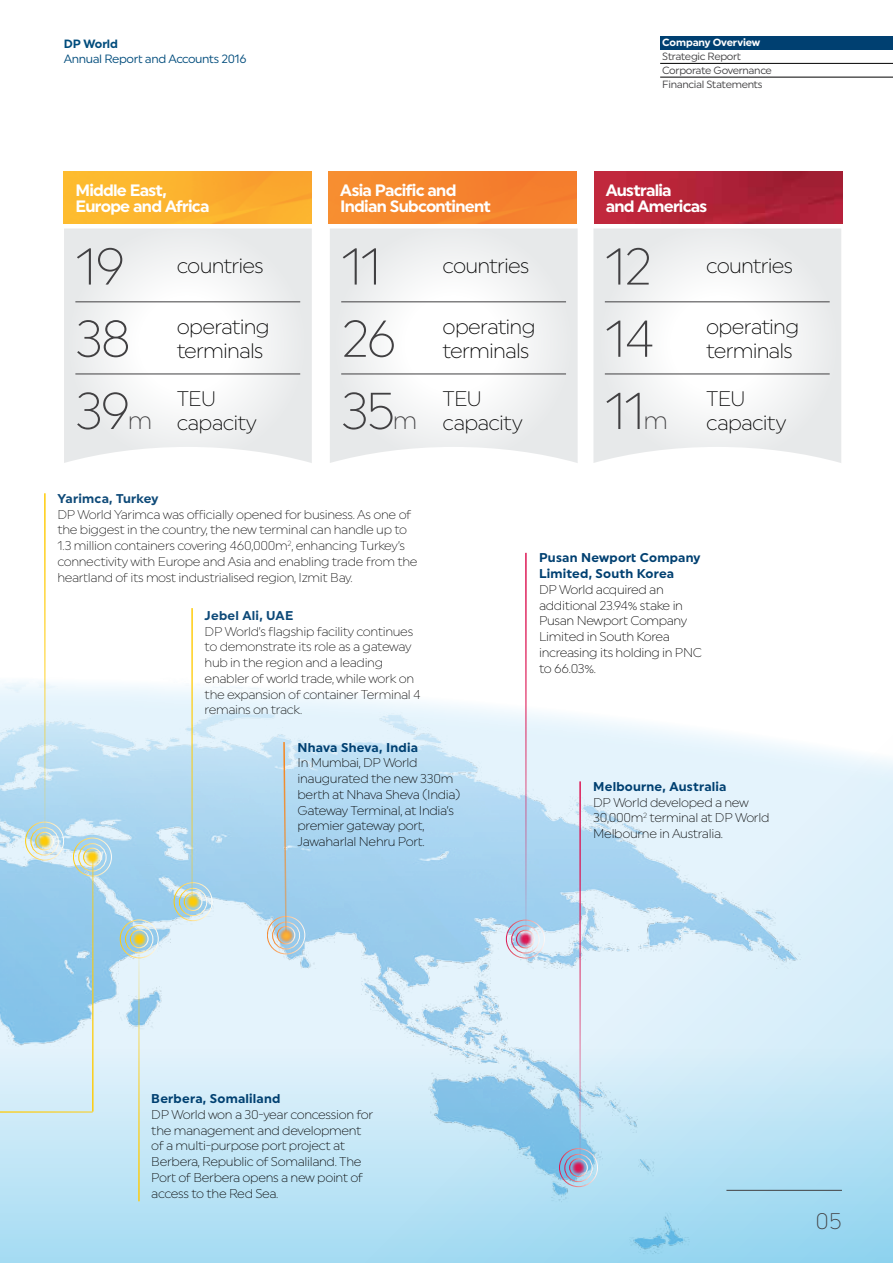
<style>
.page{position:relative;width:893px;height:1263px;background:#fff}
.page>*{position:absolute;margin:0;border:0;box-sizing:border-box;transform-origin:0 0}
.t1{font:300 51.75px "Uniform";letter-spacing:-.06em;color:#414042}
.t2{font:300 22.5px "Uniform";color:#414042}
.t3{font:300 21px/24px "Uniform";letter-spacing:-.04em;color:#000}
.t4{font:700 16.5px/16.5px "Uniform";letter-spacing:-.045em;color:#fff}
.t5{font:300 12.75px/15.8px "Uniform";letter-spacing:-.025em;color:#000}
.t6{font:700 12.75px/15.8px "Uniform";letter-spacing:.015em;color:#004071}
.t7{font:12px "Uniform";letter-spacing:-.03em;color:#004c7c}
.t8{font:700 12px "Uniform";letter-spacing:-.015em;color:#004c7c}
.t9{font:10.5px/13.6px "Uniform";letter-spacing:-.03em;color:#414042}
.t10{font:700 10.5px "Uniform";letter-spacing:-.01em;color:#fff}
.s1{font-size:24.75px}
</style>
<div class="page">
<img style="left:0;top:681px;width:317px;height:366px">
<div style="left:0;top:1047px;width:893px;height:216px;background:linear-gradient(to bottom,#e3f3fb,#a4dbf2)"></div>
<svg style="left:317px;top:695px;width:576px;height:568px"></svg>
<div style="left:660px;top:36px;width:233px;height:14px;background:#004071"></div>
<hr style="left:660px;top:63px;width:233px;height:1px;background:#000">
<hr style="left:660px;top:77px;width:233px;height:1px;background:#000">
<hr style="left:726px;top:1190px;width:116px;height:1px;background:#414042">
<svg style="left:593px;top:228px;width:248px;height:235px;fill:#e7e9ea"></svg>
<svg style="left:64px;top:228px;width:248px;height:235px;fill:#e7e9ea"></svg>
<svg style="left:330px;top:228px;width:248px;height:235px;fill:#e7e9ea"></svg>
<div style="left:67px;top:224px;width:239px;height:239px;background:#f3f4f5;border-radius:50%"></div>
<div style="left:333px;top:224px;width:239px;height:239px;background:#f3f4f5;border-radius:50%"></div>
<div style="left:599px;top:224px;width:238px;height:239px;background:#f3f4f5;border-radius:50%"></div>
<img style="left:64px;top:172px;width:248px;height:52px">
<img style="left:329px;top:172px;width:248px;height:52px">
<img style="left:594px;top:172px;width:248px;height:52px">
<hr style="left:75px;top:301px;width:225px;height:1px;background:#414042">
<hr style="left:341px;top:301px;width:225px;height:1px;background:#414042">
<hr style="left:605px;top:301px;width:225px;height:1px;background:#414042">
<hr style="left:75px;top:374px;width:225px;height:1px;background:#414042">
<hr style="left:341px;top:374px;width:225px;height:1px;background:#414042">
<hr style="left:605px;top:374px;width:225px;height:1px;background:#414042">
<img style="left:552px;top:1144px;width:54px;height:52px">
<div style="left:564px;top:1154px;width:29px;height:28px;border:1px solid #fff;border-radius:50%"></div>
<div style="left:559px;top:1148px;width:39px;height:39px;border:1px solid #fff;border-radius:50%"></div>
<div style="left:569px;top:1158px;width:19px;height:19px;border:1px solid #fff;border-radius:50%"></div>
<img style="left:499px;top:915px;width:53px;height:53px">
<div style="left:511px;top:925px;width:28px;height:28px;border:1px solid #fff;border-radius:50%"></div>
<div style="left:506px;top:920px;width:38px;height:38px;border:1px solid #fff;border-radius:50%"></div>
<div style="left:516px;top:930px;width:19px;height:18px;border:1px solid #fff;border-radius:50%"></div>
<hr style="left:579px;top:781px;width:2px;height:386px;background:#dc1351">
<hr style="left:525px;top:553px;width:2px;height:386px;background:#dc1351">
<img style="left:20px;top:813px;width:53px;height:57px">
<div style="left:31px;top:827px;width:28px;height:28px;border:1px solid #fff;border-radius:50%"></div>
<div style="left:25px;top:822px;width:39px;height:38px;border:1px solid #fff;border-radius:50%"></div>
<div style="left:35px;top:832px;width:19px;height:18px;border:1px solid #fff;border-radius:50%"></div>
<img style="left:68px;top:829px;width:52px;height:57px">
<div style="left:78px;top:843px;width:29px;height:28px;border:1px solid #fff;border-radius:50%"></div>
<div style="left:73px;top:838px;width:39px;height:38px;border:1px solid #fff;border-radius:50%"></div>
<div style="left:83px;top:848px;width:19px;height:18px;border:1px solid #fff;border-radius:50%"></div>
<img style="left:115px;top:911px;width:52px;height:57px">
<div style="left:125px;top:925px;width:28px;height:28px;border:1px solid #fff;border-radius:50%"></div>
<div style="left:120px;top:920px;width:38px;height:38px;border:1px solid #fff;border-radius:50%"></div>
<div style="left:130px;top:929px;width:19px;height:19px;border:1px solid #fff;border-radius:50%"></div>
<img style="left:169px;top:874px;width:52px;height:56px">
<div style="left:179px;top:888px;width:28px;height:28px;border:1px solid #fff;border-radius:50%"></div>
<div style="left:174px;top:882px;width:38px;height:39px;border:1px solid #fff;border-radius:50%"></div>
<div style="left:184px;top:892px;width:18px;height:19px;border:1px solid #fff;border-radius:50%"></div>
<hr style="left:138px;top:940px;width:2px;height:261px;background:#ffcb05">
<hr style="left:44px;top:493px;width:2px;height:350px;background:#ffcb05">
<hr style="left:191px;top:608px;width:2px;height:291px;background:#ffcb05">
<img style="left:259px;top:910px;width:56px;height:52px">
<div style="left:272px;top:922px;width:28px;height:27px;border:1px solid #fff;border-radius:50%"></div>
<div style="left:267px;top:916px;width:38px;height:38px;border:1px solid #fff;border-radius:50%"></div>
<div style="left:277px;top:926px;width:18px;height:18px;border:1px solid #fff;border-radius:50%"></div>
<svg style="left:283px;top:740px;width:4px;height:193px"></svg>
<hr style="left:92px;top:859px;width:2px;height:252px;background:#ffcb05">
<hr style="left:0;top:1111px;width:93px;height:2px;background:#ffcb05">
<p class="t8" style="left:64px;top:36px;width:56px">DP World</p>
<p class="t7" style="left:64px;top:51px;width:185px">Annual Report and Accounts 2016</p>
<p class="t10" style="left:662px;top:37px;width:99px">Company Overview</p>
<p class="t9" style="left:662px;top:49px;width:111px">Strategic Report<br>Corporate Governance<br>Financial Statements</p>
<p class="t4" style="left:75px;top:181px;width:136px">Middle East,<br>Europe and Africa</p>
<p class="t4" style="left:340px;top:181px;width:152px">Asia Pacific and<br>Indian Subcontinent</p>
<p class="t4" style="left:606px;top:181px;width:103px">Australia<br>and Americas</p>
<h1 class="t1" style="left:75px;top:235px;width:52px">19</h1>
<h1 class="t1" style="left:341px;top:235px;width:43px">11</h1>
<h1 class="t1" style="left:605px;top:235px;width:49px">12</h1>
<h1 class="t1" style="left:75px;top:308px;width:57px">38</h1>
<h1 class="t1" style="left:341px;top:308px;width:57px">26</h1>
<h1 class="t1" style="left:605px;top:308px;width:52px">14</h1>
<h1 class="t1" style="left:75px;top:380px;width:78px">39<span class="s1">m</span></h1>
<h1 class="t1" style="left:341px;top:380px;width:78px">35<span class="s1">m</span></h1>
<h1 class="t1" style="left:605px;top:380px;width:65px">11<span class="s1">m</span></h1>
<h3 class="t3" style="left:177px;top:254px;width:88px">countries</h3>
<h3 class="t3" style="left:443px;top:254px;width:88px">countries</h3>
<h3 class="t3" style="left:706px;top:254px;width:88px">countries</h3>
<h3 class="t3" style="left:177px;top:314px;width:95px">operating terminals</h3>
<h3 class="t3" style="left:443px;top:314px;width:95px">operating terminals</h3>
<h3 class="t3" style="left:706px;top:314px;width:95px">operating terminals</h3>
<h3 class="t3" style="left:177px;top:386px;width:82px">TEU capacity</h3>
<h3 class="t3" style="left:443px;top:386px;width:82px">TEU capacity</h3>
<h3 class="t3" style="left:706px;top:386px;width:82px">TEU capacity</h3>
<p class="t6" style="left:57px;top:490px;width:103px">Yarimca, Turkey</p>
<p class="t5" style="left:57px;top:506px;width:362px">DP World Yarimca was officially opened for business. As one of the biggest in the country, the new terminal can handle up to 1.3 million containers covering 460,000m<sup>2</sup>, enhancing Turkey’s connectivity with Europe and Asia and enabling trade from the heartland of its most industrialised region, Izmit Bay.</p>
<p class="t6" style="left:205px;top:607px;width:90px">Jebel Ali, UAE</p>
<p class="t5" style="left:205px;top:623px;width:218px">DP World’s flagship facility continues to demonstrate its role as a gateway hub in the region and a leading enabler of world trade, while work on the expansion of container Terminal 4 remains on track.</p>
<p class="t6" style="left:298px;top:739px;width:122px">Nhava Sheva, India</p>
<p class="t5" style="left:298px;top:755px;width:165px">In Mumbai, DP World inaugurated the new 330m berth at Nhava Sheva (India)<br>Gateway Terminal, at India’s premier gateway port,<br>Jawaharlal Nehru Port.</p>
<p class="t6" style="left:539px;top:550px;width:163px">Pusan Newport Company<br>Limited, South Korea</p>
<p class="t5" style="left:539px;top:581px;width:165px">DP World acquired an additional 23.94% stake in<br>Pusan Newport Company<br>Limited in South Korea increasing its holding in PNC to 66.03%.</p>
<p class="t6" style="left:593px;top:778px;width:135px">Melbourne, Australia</p>
<p class="t5" style="left:593px;top:794px;width:178px">DP World developed a new<br>30,000m<sup>2</sup> terminal at DP World<br>Melbourne in Australia.</p>
<p class="t6" style="left:151px;top:1090px;width:131px">Berbera, Somaliland</p>
<p class="t5" style="left:151px;top:1106px;width:224px">DP World won a 30-year concession for the management and development of a multi-purpose port project at<br>Berbera, Republic of Somaliland. The<br>Port of Berbera opens a new point of access to the Red Sea.</p>
<h2 class="t2" style="left:815px;top:1208px;width:28px">05</h2>
</div>
